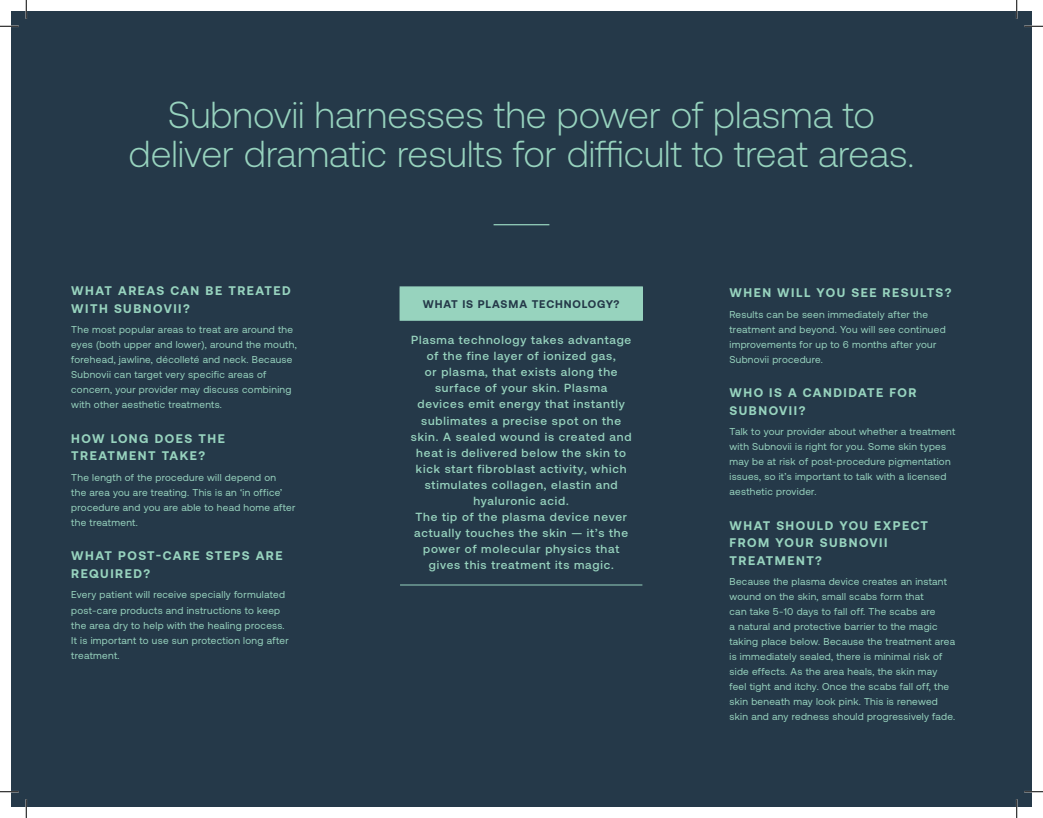
<style>
.page{position:relative;width:1043px;height:818px;background:#fff}
.page>*{position:absolute;margin:0;border:0;box-sizing:border-box;transform-origin:0 0}
.Large_and_Thin{font:300 37.5px/38.8px "Aeonik";color:#97d3be;text-align:center}
.Header_2_New{font:700 12.5px/17.5px "Aeonik";letter-spacing:.12em;color:#97d3be}
.Header_2_New-2{font:500 11.75px/16.1px "Aeonik";letter-spacing:.07em;color:#97d3be;text-align:center}
.Header_2_New-3{font:700 11.12px "Aeonik";letter-spacing:.08em;color:#253949}
.Body_New{font:10px/15px "Aeonik";letter-spacing:.03em;color:#97d3be}
</style>
<div class="page">
<div style="left:11px;top:11px;width:1020px;height:795px;background:#253949"></div>
<div style="left:400px;top:287px;width:242px;height:33px;background:#97d3be"></div>
<hr style="left:399px;top:286px;width:244px;height:1px;background:#97d3be">
<hr style="left:399px;top:287px;width:1px;height:33px;background:#97d3be">
<hr style="left:642px;top:287px;width:1px;height:33px;background:#97d3be">
<hr style="left:399px;top:320px;width:244px;height:1px;background:#97d3be">
<hr style="left:400px;top:584px;width:242px;height:1px;background:#97d3be">
<hr style="left:493px;top:224px;width:56px;height:1px;background:#97d3be">
<svg style="left:0;top:25px;width:19px;height:2px"></svg>
<svg style="left:1024px;top:25px;width:18px;height:2px"></svg>
<svg style="left:0;top:790px;width:19px;height:2px"></svg>
<svg style="left:1024px;top:790px;width:18px;height:2px"></svg>
<svg style="left:25px;top:0;width:2px;height:19px"></svg>
<svg style="left:25px;top:799px;width:2px;height:19px"></svg>
<svg style="left:1016px;top:0;width:1px;height:19px"></svg>
<svg style="left:1015px;top:799px;width:2px;height:19px"></svg>
<p class="Large_and_Thin" style="left:129px;top:95px;width:787px">Subnovii harnesses the power of plasma to deliver dramatic results for difficult to treat areas.</p>
<p class="Header_2_New" style="left:71px;top:282px;width:221px">WHAT AREAS CAN BE TREATED<br>WITH SUBNOVII?</p>
<p class="Body_New" style="left:71px;top:322px;width:227px">The most popular areas to treat are around the eyes (both upper and lower), around the mouth, forehead, jawline, décolleté and neck. Because Subnovii can target very specific areas of concern, your provider may discuss combining with other aesthetic treatments.</p>
<p class="Header_2_New" style="left:71px;top:429px;width:155px">HOW LONG DOES THE<br>TREATMENT TAKE?</p>
<p class="Body_New" style="left:71px;top:470px;width:226px">The length of the procedure will depend on<br>the area you are treating. This is an ‘in office’ procedure and you are able to head home after the treatment.</p>
<p class="Header_2_New" style="left:71px;top:547px;width:213px">WHAT POST-CARE STEPS ARE<br>REQUIRED?</p>
<p class="Body_New" style="left:71px;top:587px;width:219px">Every patient will receive specially formulated post-care products and instructions to keep the area dry to help with the healing process.<br>It is important to use sun protection long after treatment.</p>
<p class="Header_2_New-3" style="left:423px;top:297px;width:198px">WHAT IS PLASMA TECHNOLOGY?</p>
<p class="Header_2_New-2" style="left:411px;top:332px;width:222px">Plasma technology takes advantage of the fine layer of ionized gas,<br>or plasma, that exists along the surface of your skin. Plasma devices emit energy that instantly sublimates a precise spot on the skin. A sealed wound is created and heat is delivered below the skin to kick start fibroblast activity, which stimulates collagen, elastin and hyaluronic acid.</p>
<p class="Header_2_New-2" style="left:414px;top:509px;width:215px">The tip of the plasma device never actually touches the skin — it’s the power of molecular physics that gives this treatment its magic.</p>
<p class="Header_2_New" style="left:729px;top:284px;width:223px">WHEN WILL YOU SEE RESULTS?</p>
<p class="Body_New" style="left:729px;top:306px;width:218px">Results can be seen immediately after the treatment and beyond. You will see continued improvements for up to 6 months after your Subnovii procedure.</p>
<p class="Header_2_New" style="left:729px;top:384px;width:188px">WHO IS A CANDIDATE FOR<br>SUBNOVII?</p>
<p class="Body_New" style="left:729px;top:424px;width:227px">Talk to your provider about whether a treatment with Subnovii is right for you. Some skin types may be at risk of post-procedure pigmentation issues, so it’s important to talk with a licensed aesthetic provider.</p>
<p class="Header_2_New" style="left:729px;top:516px;width:200px">WHAT SHOULD YOU EXPECT<br>FROM YOUR SUBNOVII<br>TREATMENT?</p>
<p class="Body_New" style="left:729px;top:574px;width:227px">Because the plasma device creates an instant wound on the skin, small scabs form that<br>can take 5-10 days to fall off. The scabs are<br>a natural and protective barrier to the magic taking place below. Because the treatment area is immediately sealed, there is minimal risk of side effects. As the area heals, the skin may feel tight and itchy. Once the scabs fall off, the skin beneath may look pink. This is renewed skin and any redness should progressively fade.</p>
</div>
